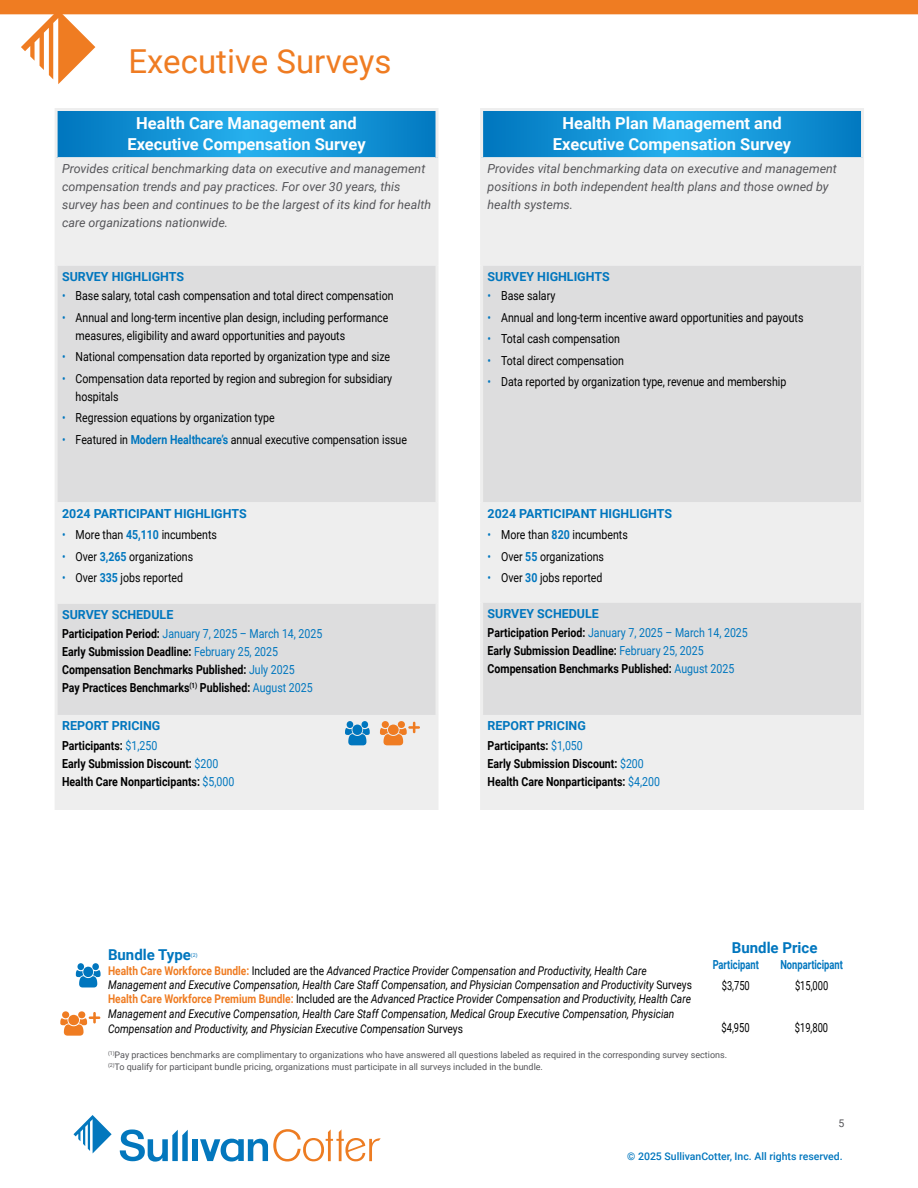
<style>
.page{position:relative;width:918px;height:1188px;background:#fff}
.page>*{position:absolute;margin:0;border:0;box-sizing:border-box;transform-origin:0 0}
.t1{font:33px "Roboto";color:#ef7c22}
.t2{font:700 16.5px/21px "Roboto";color:#fff;text-align:center}
.t3{font:700 15px "Roboto";color:#0076be}
.t4{font:12.45px/18px "Roboto";color:#000;scale:.85 1}
.t5{font:700 12.45px/18px "Roboto";color:#000;scale:.85 1}
.t6{font:italic 12.45px/18px "Roboto";color:#555559}
.t7{font:700 12.45px/19.4px "Roboto";color:#0076be}
.t8{font:12.45px/19.4px "Roboto";color:#0076be;scale:.85 1}
.t9{font:12.45px "Roboto";color:#000;scale:.75 1}
.t10{font:700 12.45px "Roboto";color:#0076be;scale:.75 1}
.t11{font:italic 12px/14.5px "Roboto";color:#000;scale:.85 1}
.t12{font:500 10.5px "Roboto";color:#0076be}
.t13{font:10.5px "Roboto";color:#555559}
.t14{font:9px/12px "Roboto";color:#555559}
.t15{font:5.25px "Roboto";color:#0476bd}
.s1{color:#0076be}
.s2{font-weight:700;color:#0076be}
.s3{font-weight:700}
.s4{font-weight:700;color:#000}
.s5{font-weight:400;color:#0076be}
.s6{color:#000}
.s7{font-weight:400}
.s8{font-weight:700;font-style:normal;color:#ef7c22}
.s9{font-style:normal}
</style>
<div class="page">
<svg style="left:73px;top:1115px;width:39px;height:38px"></svg>
<div style="left:192px;top:1139px;width:6px;height:22px;background:#0377bd"></div>
<svg style="left:120px;top:1129px;width:68px;height:33px"></svg>
<svg style="left:200px;top:1129px;width:181px;height:33px"></svg>
<div style="left:0;top:0;width:918px;height:14px;background:#ef7c22"></div>
<svg style="left:21px;top:14px;width:74px;height:70px"></svg>
<svg style="left:76px;top:963px;width:25px;height:24px"></svg>
<svg style="left:60px;top:1011px;width:40px;height:25px"></svg>
<svg style="left:58px;top:111px;width:378px;height:46px;background:#1393d6"></svg>
<div style="left:58px;top:159px;width:378px;height:648px;background:#eee"></div>
<svg style="left:58px;top:266px;width:378px;height:449px;background:#e0e0e1"></svg>
<hr style="left:55px;top:158px;width:3px;height:108px;background:#eee">
<hr style="left:436px;top:158px;width:3px;height:108px;background:#eee">
<hr style="left:55px;top:266px;width:3px;height:236px;background:#eee">
<hr style="left:436px;top:266px;width:3px;height:236px;background:#eee">
<hr style="left:55px;top:502px;width:3px;height:102px;background:#eee">
<hr style="left:436px;top:502px;width:3px;height:102px;background:#eee">
<hr style="left:55px;top:604px;width:3px;height:111px;background:#eee">
<hr style="left:436px;top:604px;width:3px;height:111px;background:#eee">
<hr style="left:55px;top:715px;width:3px;height:92px;background:#eee">
<hr style="left:436px;top:715px;width:3px;height:92px;background:#eee">
<hr style="left:55px;top:807px;width:384px;height:3px;background:#eee">
<hr style="left:55px;top:108px;width:384px;height:3px;background:#eee">
<hr style="left:55px;top:111px;width:3px;height:47px;background:#eee">
<hr style="left:436px;top:111px;width:3px;height:47px;background:#eee">
<hr style="left:58px;top:157px;width:378px;height:2px;background:#eee">
<svg style="left:345px;top:721px;width:25px;height:24px"></svg>
<svg style="left:380px;top:721px;width:40px;height:24px"></svg>
<svg style="left:483px;top:111px;width:378px;height:46px;background:#1393d6"></svg>
<div style="left:483px;top:159px;width:378px;height:648px;background:#eee"></div>
<svg style="left:483px;top:266px;width:378px;height:449px;background:#e0e0e1"></svg>
<hr style="left:480px;top:158px;width:3px;height:108px;background:#eee">
<hr style="left:861px;top:158px;width:3px;height:108px;background:#eee">
<hr style="left:480px;top:266px;width:3px;height:236px;background:#eee">
<hr style="left:861px;top:266px;width:3px;height:236px;background:#eee">
<hr style="left:480px;top:502px;width:3px;height:101px;background:#eee">
<hr style="left:861px;top:502px;width:3px;height:101px;background:#eee">
<hr style="left:480px;top:603px;width:3px;height:112px;background:#eee">
<hr style="left:861px;top:603px;width:3px;height:112px;background:#eee">
<hr style="left:480px;top:715px;width:3px;height:92px;background:#eee">
<hr style="left:861px;top:715px;width:3px;height:92px;background:#eee">
<hr style="left:480px;top:807px;width:384px;height:3px;background:#eee">
<hr style="left:480px;top:108px;width:384px;height:3px;background:#eee">
<hr style="left:480px;top:111px;width:3px;height:47px;background:#eee">
<hr style="left:861px;top:111px;width:3px;height:47px;background:#eee">
<hr style="left:483px;top:157px;width:378px;height:2px;background:#eee">
<h1 class="t1" style="left:129px;top:38px;width:264px">Executive Surveys</h1>
<h2 class="t2" style="left:127px;top:112px;width:240px">Health Care Management and<br>Executive Compensation Survey</h2>
<p class="t6" style="left:62px;top:159px;width:370px">Provides critical benchmarking data on executive and management compensation trends and pay practices. For over 30 years, this survey has been and continues to be the largest of its kind for health care organizations nationwide.</p>
<p class="t7" style="left:62px;top:266px;width:124px">SURVEY HIGHLIGHTS</p>
<p class="t4" style="left:62px;top:286px;width:391px"><span class="s1">•</span> Base salary, total cash compensation and total direct compensation</p>
<p class="t4" style="left:76px;top:308px;width:369px;text-indent:-14px"><span class="s1">•</span> Annual and long-term incentive plan design, including performance measures, eligibility and award opportunities and payouts</p>
<p class="t4" style="left:62px;top:348px;width:387px"><span class="s1">•</span> National compensation data reported by organization type and size</p>
<p class="t4" style="left:76px;top:369px;width:374px;text-indent:-14px"><span class="s1">•</span> Compensation data reported by region and subregion for subsidiary hospitals</p>
<p class="t4" style="left:62px;top:409px;width:252px"><span class="s1">•</span> Regression equations by organization type</p>
<p class="t4" style="left:62px;top:430px;width:407px"><span class="s1">•</span> Featured in <span class="s2">Modern Healthcare’s</span> annual executive compensation issue</p>
<p class="t7" style="left:62px;top:503px;width:186px">2024 PARTICIPANT HIGHLIGHTS</p>
<p class="t4" style="left:62px;top:525px;width:184px"><span class="s1">•</span> More than <span class="s2">45,110</span> incumbents</p>
<p class="t4" style="left:62px;top:547px;width:156px"><span class="s1">•</span> Over <span class="s2">3,265</span> organizations</p>
<p class="t4" style="left:62px;top:568px;width:144px"><span class="s1">•</span> Over <span class="s2">335</span> jobs reported</p>
<p class="t8" style="left:62px;top:604px;width:308px"><span class="s3">SURVEY SCHEDULE<br></span><span class="s4">Participation Period:</span> January 7, 2025 – March 14, 2025</p>
<p class="t5" style="left:62px;top:643px;width:296px">Early Submission Deadline: <span class="s5">February 25, 2025<br></span>Compensation Benchmarks Published: <span class="s5">July 2025<br></span>Pay Practices Benchmarks<sup>(1)</sup> Published: <span class="s5">August 2025</span></p>
<p class="t7" style="left:62px;top:716px;width:100px">REPORT PRICING<br><span class="s6">Participants:</span> <span class="s7">$1,250</span></p>
<p class="t5" style="left:62px;top:754px;width:204px">Early Submission Discount: <span class="s5">$200<br></span>Health Care Nonparticipants: <span class="s5">$5,000</span></p>
<h2 class="t2" style="left:553px;top:112px;width:240px">Health Plan Management and<br>Executive Compensation Survey</h2>
<p class="t6" style="left:488px;top:159px;width:351px">Provides vital benchmarking data on executive and management positions in both independent health plans and those owned by health systems.</p>
<p class="t7" style="left:488px;top:266px;width:124px">SURVEY HIGHLIGHTS</p>
<p class="t4" style="left:488px;top:286px;width:81px"><span class="s1">•</span> Base salary</p>
<p class="t4" style="left:488px;top:308px;width:373px"><span class="s1">•</span> Annual and long-term incentive award opportunities and payouts</p>
<p class="t4" style="left:488px;top:330px;width:157px"><span class="s1">•</span> Total cash compensation</p>
<p class="t4" style="left:488px;top:351px;width:162px"><span class="s1">•</span> Total direct compensation</p>
<p class="t4" style="left:488px;top:373px;width:353px"><span class="s1">•</span> Data reported by organization type, revenue and membership</p>
<p class="t7" style="left:488px;top:503px;width:186px">2024 PARTICIPANT HIGHLIGHTS</p>
<p class="t4" style="left:488px;top:525px;width:166px"><span class="s1">•</span> More than <span class="s2">820</span> incumbents</p>
<p class="t4" style="left:488px;top:547px;width:138px"><span class="s1">•</span> Over <span class="s2">55</span> organizations</p>
<p class="t4" style="left:488px;top:568px;width:137px"><span class="s1">•</span> Over <span class="s2">30</span> jobs reported</p>
<p class="t8" style="left:488px;top:603px;width:308px"><span class="s3">SURVEY SCHEDULE<br></span><span class="s4">Participation Period:</span> January 7, 2025 – March 14, 2025</p>
<p class="t5" style="left:488px;top:641px;width:292px">Early Submission Deadline: <span class="s5">February 25, 2025<br></span>Compensation Benchmarks Published: <span class="s5">August 2025</span></p>
<p class="t7" style="left:488px;top:716px;width:100px">REPORT PRICING<br><span class="s6">Participants:</span> <span class="s7">$1,050</span></p>
<p class="t5" style="left:488px;top:754px;width:204px">Early Submission Discount: <span class="s5">$200<br></span>Health Care Nonparticipants: <span class="s5">$4,200</span></p>
<p class="t3" style="left:108px;top:944px;width:84px">Bundle Type</p>
<p class="t15" style="left:191px;top:952px;width:8px">(2)</p>
<p class="t11" style="left:108px;top:963px;width:688px"><span class="s8">Health Care Workforce Bundle:</span> <span class="s9">Included are the</span> Advanced Practice Provider Compensation and Productivity, Health Care Management and Executive Compensation, Health Care Staff Compensation, and Physician Compensation and Productivity <span class="s9">Surveys </span><span class="s8">Health Care Workforce Premium Bundle:</span> <span class="s9">Included are the</span> Advanced Practice Provider Compensation and Productivity, Health Care Management and Executive Compensation, Health Care Staff Compensation, Medical Group Executive Compensation, Physician Compensation and Productivity, and Physician Executive Compensation <span class="s9">Surveys</span></p>
<p class="t3" style="left:732px;top:937px;width:87px">Bundle Price</p>
<p class="t10" style="left:713px;top:956px;width:63px">Participant</p>
<p class="t9" style="left:722px;top:977px;width:39px">$3,750</p>
<p class="t10" style="left:780px;top:956px;width:85px">Nonparticipant</p>
<p class="t9" style="left:795px;top:977px;width:46px">$15,000</p>
<p class="t9" style="left:722px;top:1019px;width:39px">$4,950</p>
<p class="t9" style="left:795px;top:1019px;width:46px">$19,800</p>
<p class="t14" style="left:108px;top:1049px;width:621px"><sup>(1)</sup>Pay practices benchmarks are complimentary to organizations who have answered all questions labeled as required in the corresponding survey sections. <sup>(2)</sup>To qualify for participant bundle pricing, organizations must participate in all surveys included in the bundle.</p>
<p class="t13" style="left:839px;top:1115px;width:7px">5</p>
<p class="t12" style="left:629px;top:1149px;width:217px">© 2023 Su livanCotter, Inc. All rights reserved.</p>
<p class="t12" style="left:627px;top:1149px;width:217px">© 2025 SullivanCotter, Inc. All rights reserved.</p>
</div>
